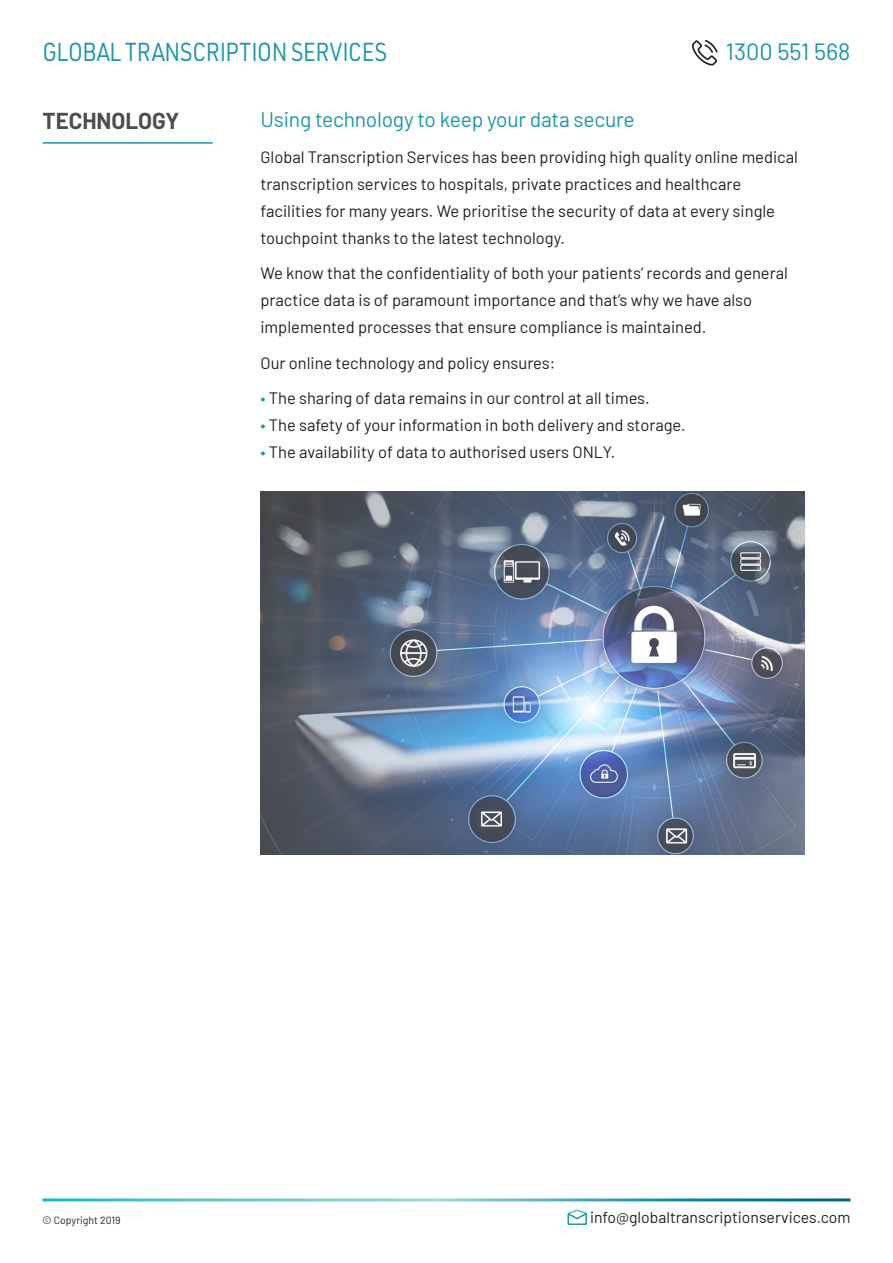
<style>
.page{position:relative;width:893px;height:1263px;background:#fff}
.page>*{position:absolute;margin:0;border:0;box-sizing:border-box;transform-origin:0 0}
.t1{font:25.5px "URWDIN";letter-spacing:-.02em;color:#1a97a8;scale:.86 1}
.t2{font:23.55px "Barlow";color:#1a97a8}
.t3{font:700 22.5px "Barlow";color:#4b4c4d}
.t4{font:21px "Barlow";letter-spacing:-.01em;color:#1a97a8}
.t5{font:16.5px/27px "Barlow";color:#231f20}
.t6{font:15.75px "Barlow";color:#231f20}
.t7{font:10.5px "Barlow";color:#231f20}
.s1{color:#1a97a8}
</style>
<div class="page">
<svg style="left:567px;top:1209px;width:20px;height:16px"></svg>
<svg style="left:692px;top:40px;width:26px;height:25px"></svg>
<hr style="left:43px;top:142px;width:170px;height:2px;background:#1a97a8">
<img style="left:260px;top:491px;width:545px;height:364px">
<h1 class="t1" style="left:43px;top:35px;width:402px">GLOBAL TRANSCRIPTION SERVICES</h1>
<h2 class="t2" style="left:726px;top:35px;width:126px">1300 551 568</h2>
<p class="t3" style="left:43px;top:104px;width:138px">TECHNOLOGY</p>
<p class="t4" style="left:260px;top:105px;width:376px">Using technology to keep your data secure</p>
<p class="t5" style="left:260px;top:142px;width:539px">Global Transcription Services has been providing high quality online medical transcription services to hospitals, private practices and healthcare facilities for many years. We prioritise the security of data at every single touchpoint thanks to the latest technology.</p>
<p class="t5" style="left:260px;top:259px;width:529px">We know that the confidentiality of both your patients’ records and general practice data is of paramount importance and that’s why we have also implemented processes that ensure compliance is maintained.</p>
<p class="t5" style="left:260px;top:348px;width:296px">Our online technology and policy ensures:</p>
<p class="t5" style="left:260px;top:384px;width:391px"><span class="s1">•</span> The sharing of data remains in our control at all times.</p>
<p class="t5" style="left:260px;top:411px;width:427px"><span class="s1">•</span> The safety of your information in both delivery and storage.</p>
<p class="t5" style="left:260px;top:438px;width:356px"><span class="s1">•</span> The availability of data to authorised users ONLY.</p>
<p class="t7" style="left:43px;top:1213px;width:79px">© Copyright 2019</p>
<p class="t6" style="left:590px;top:1206px;width:262px">info@globaltranscriptionservices.com</p>
</div>
